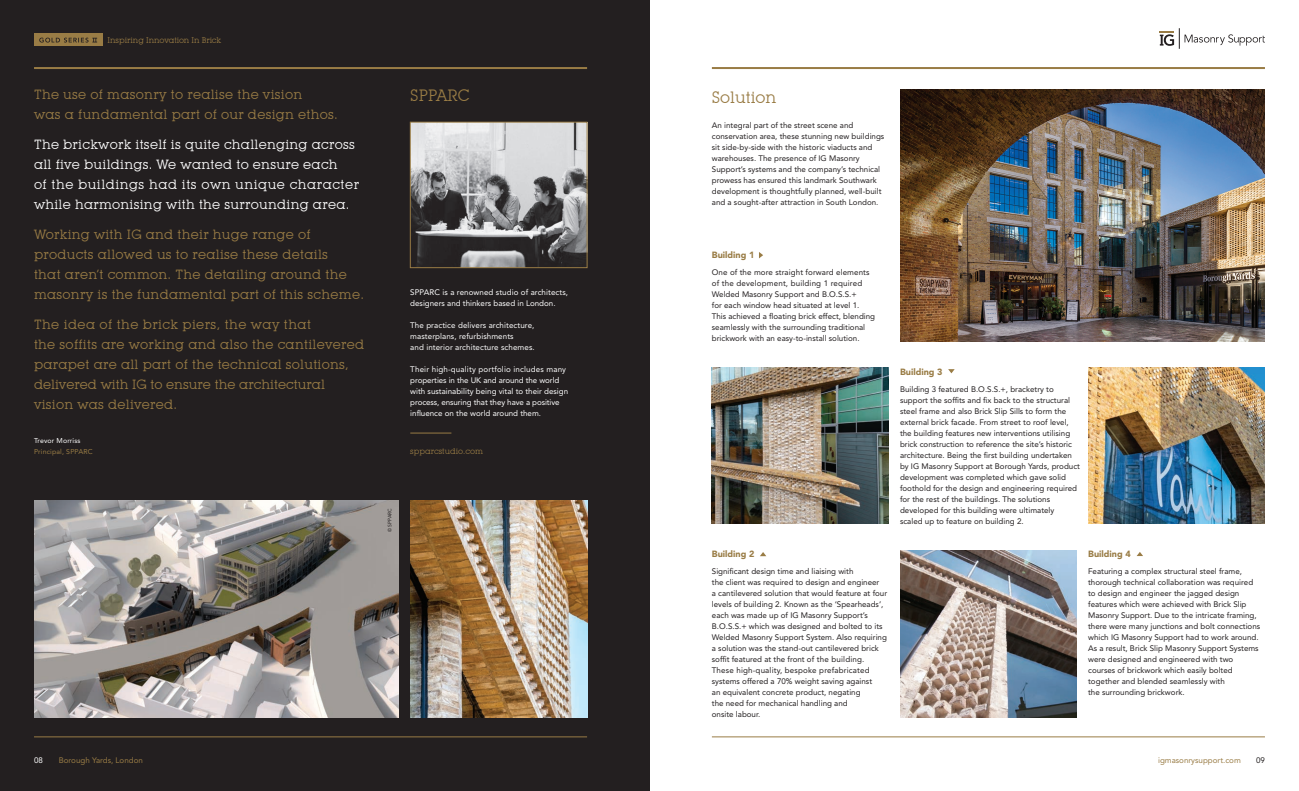
<style>
.page{position:relative;width:1299px;height:791px;background:#fff}
.page>*{position:absolute;margin:0;border:0;box-sizing:border-box;transform-origin:0 0}
.t1{font:16px "Lubalin Graph IT Cby BT";color:#997c45}
.t2{font:13px/20px "Lubalin Graph IT Cby BT";letter-spacing:.02em;color:#997c45}
.t3{font:13px/20px "Lubalin Graph IT Cby BT";letter-spacing:.02em;color:#fff}
.t4{font:900 9px "Avenir LT Std";color:#997c45}
.t5{font:8px/11px "Avenir LT Std";color:#231f20}
.t6{font:8px/11px "Avenir LT Std";color:#fff}
.t7{font:8px "Lubalin Graph IT Cby BT";color:#997c45}
.t8{font:8px "Avenir LT Std";color:#997c45}
.t9{font:7px "Avenir LT Std";letter-spacing:.02em;color:#997c45}
.t10{font:7px "Avenir LT Std";letter-spacing:.02em;color:#fff}
.t11{font:5px "Avenir LT Std";color:#231f20}
</style>
<div class="page">
<div style="left:0;top:0;width:649px;height:791px;background:#231f20"></div>
<img style="left:412px;top:124px;width:173px;height:142px">
<div style="left:410px;top:122px;width:177px;height:146px;border:1px solid #997c45"></div>
<img style="left:410px;top:501px;width:177px;height:216px">
<hr style="left:410px;top:433px;width:41px;height:1px;background:#997c45">
<img style="left:34px;top:501px;width:365px;height:216px">
<img style="left:711px;top:368px;width:177px;height:155px">
<img style="left:1088px;top:368px;width:176px;height:156px">
<img style="left:900px;top:550px;width:176px;height:167px">
<img style="left:900px;top:89px;width:364px;height:253px">
<svg style="left:759px;top:252px;width:4px;height:6px"></svg>
<svg style="left:760px;top:552px;width:6px;height:4px"></svg>
<svg style="left:1136px;top:552px;width:7px;height:4px"></svg>
<svg style="left:948px;top:369px;width:6px;height:4px"></svg>
<hr style="left:34px;top:67px;width:553px;height:2px;background:#997c45">
<hr style="left:711px;top:67px;width:553px;height:2px;background:#997c45">
<svg style="left:1159px;top:28px;width:105px;height:21px"></svg>
<hr style="left:34px;top:737px;width:553px;height:1px;background:#997c45">
<hr style="left:711px;top:737px;width:553px;height:1px;background:#997c45">
<div style="left:34px;top:34px;width:68px;height:12px;background:#997c45"></div>
<svg style="left:39px;top:38px;width:58px;height:5px"></svg>
<p class="t7" style="left:107px;top:35px;width:115px">Inspiring Innovation In Brick</p>
<h2 class="t2" style="left:34px;top:84px;width:305px">The use of masonry to realise the vision<br>was a fundamental part of our design ethos.</h2>
<h2 class="t3" style="left:34px;top:134px;width:326px">The brickwork itself is quite challenging across all five buildings. We wanted to ensure each<br>of the buildings had its own unique character while harmonising with the surrounding area.</h2>
<h2 class="t2" style="left:34px;top:224px;width:331px">Working with IG and their huge range of products allowed us to realise these details<br>that aren’t common. The detailing around the masonry is the fundamental part of this scheme.</h2>
<h2 class="t2" style="left:34px;top:314px;width:331px">The idea of the brick piers, the way that<br>the soffits are working and also the cantilevered parapet are all part of the technical solutions, delivered with IG to ensure the architectural vision was delivered.</h2>
<p class="t10" style="left:34px;top:437px;width:48px">Trevor Morriss</p>
<p class="t9" style="left:34px;top:448px;width:60px">Principal, SPPARC</p>
<h1 class="t1" style="left:410px;top:86px;width:61px">SPPARC</h1>
<p class="t6" style="left:410px;top:287px;width:159px">SPPARC is a renowned studio of architects, designers and thinkers based in London.</p>
<p class="t6" style="left:410px;top:320px;width:126px">The practice delivers architecture, masterplans, refurbishments<br>and interior architecture schemes.</p>
<p class="t6" style="left:410px;top:364px;width:159px">Their high-quality portfolio includes many properties in the UK and around the world with sustainability being vital to their design process, ensuring that they have a positive influence on the world around them.</p>
<p class="t7" style="left:410px;top:447px;width:74px">spparcstudio.com</p>
<p class="t11" style="left:387px;top:532px;width:25px;rotate:-90deg">© SPPARC</p>
<h1 class="t1" style="left:711px;top:88px;width:66px">Solution</h1>
<p class="t5" style="left:711px;top:120px;width:174px">An integral part of the street scene and conservation area, these stunning new buildings sit side-by-side with the historic viaducts and warehouses. The presence of IG Masonry Support’s systems and the company’s technical prowess has ensured this landmark Southwark development is thoughtfully planned, well-built and a sought-after attraction in South London.</p>
<p class="t4" style="left:711px;top:250px;width:44px">Building 1</p>
<p class="t5" style="left:711px;top:267px;width:165px">One of the more straight forward elements of the development, building 1 required Welded Masonry Support and B.O.S.S.+<br>for each window head situated at level 1.<br>This achieved a floating brick effect, blending seamlessly with the surrounding traditional brickwork with an easy-to-install solution.</p>
<p class="t4" style="left:711px;top:548px;width:44px">Building 2</p>
<p class="t5" style="left:711px;top:566px;width:177px">Significant design time and liaising with<br>the client was required to design and engineer<br>a cantilevered solution that would feature at four levels of building 2. Known as the ‘Spearheads’, each was made up of IG Masonry Support’s B.O.S.S.+ which was designed and bolted to its Welded Masonry Support System. Also requiring a solution was the stand-out cantilevered brick soffit featured at the front of the building.<br>These high-quality, bespoke prefabricated systems offered a 70% weight saving against<br>an equivalent concrete product, negating<br>the need for mechanical handling and<br>onsite labour.</p>
<p class="t4" style="left:900px;top:366px;width:44px">Building 3</p>
<p class="t5" style="left:900px;top:383px;width:181px">Building 3 featured B.O.S.S.+, bracketry to support the soffits and fix back to the structural steel frame and also Brick Slip Sills to form the external brick facade. From street to roof level, the building features new interventions utilising brick construction to reference the site’s historic architecture. Being the first building undertaken by IG Masonry Support at Borough Yards, product development was completed which gave solid foothold for the design and engineering required for the rest of the buildings. The solutions developed for this building were ultimately<br>scaled up to feature on building 2.</p>
<p class="t4" style="left:1088px;top:548px;width:44px">Building 4</p>
<p class="t5" style="left:1088px;top:566px;width:173px">Featuring a complex structural steel frame, thorough technical collaboration was required to design and engineer the jagged design features which were achieved with Brick Slip Masonry Support. Due to the intricate framing, there were many junctions and bolt connections which IG Masonry Support had to work around.<br>As a result, Brick Slip Masonry Support Systems were designed and engineered with two courses of brickwork which easily bolted together and blended seamlessly with<br>the surrounding brickwork.</p>
<p class="t6" style="left:34px;top:755px;width:10px">08</p>
<p class="t8" style="left:59px;top:755px;width:86px">Borough Yards, London</p>
<p class="t8" style="left:1157px;top:755px;width:84px">igmasonrysupport.com</p>
<p class="t5" style="left:1255px;top:755px;width:10px">09</p>
</div>
